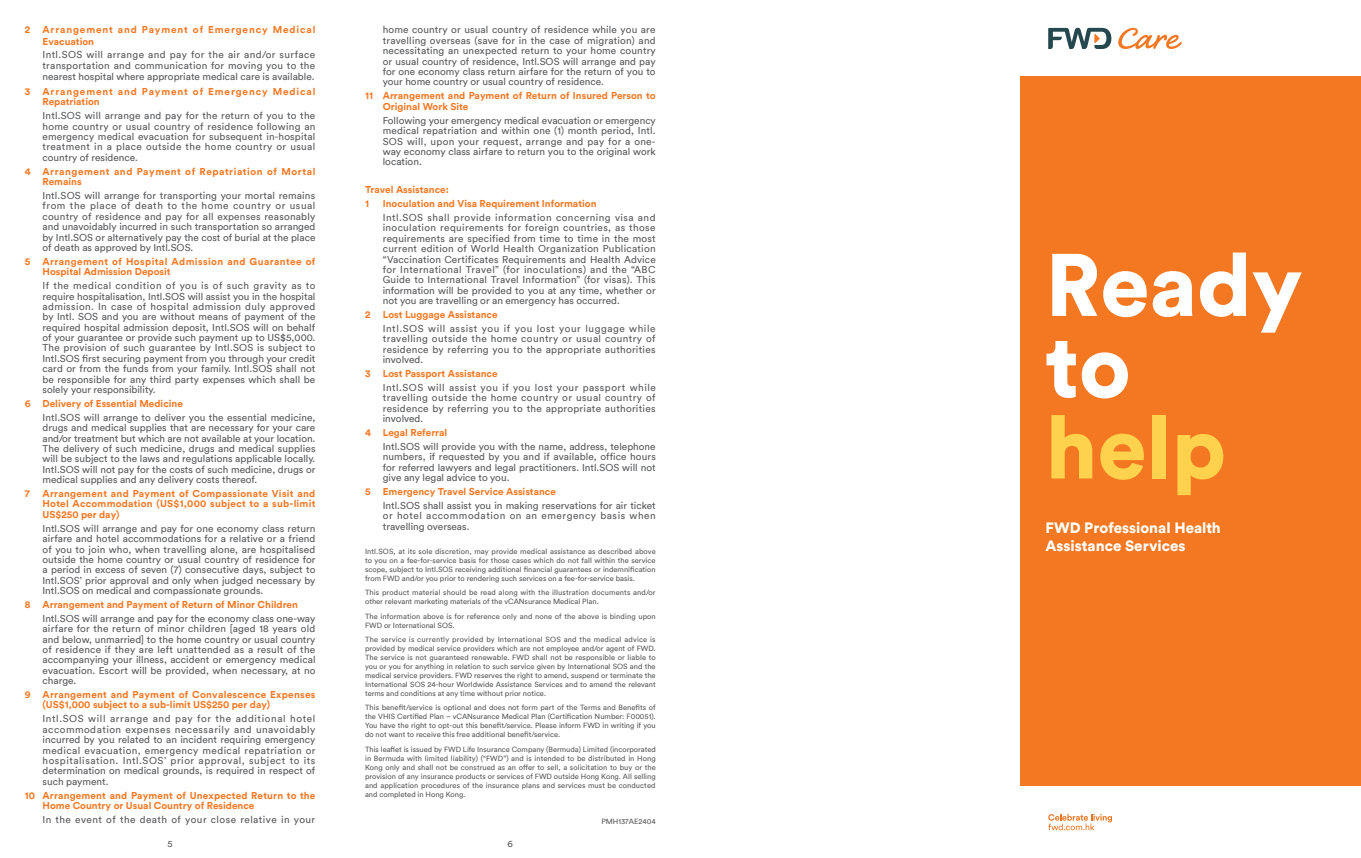
<style>
.page{position:relative;width:1361px;height:858px;background:#fff}
.page>*{position:absolute;margin:0;border:0;box-sizing:border-box;transform-origin:0 0}
.t1{font:900 87.5px "FWD Circular TT";color:#fff}
.t2{font:900 87.5px "FWD Circular TT";color:#fed24c}
.t3{font:900 15px "FWD Circular TT";color:#fff}
.t4{font:10px/10.4px "FWD Circular TT";color:#57585a;text-align:justify}
.t5{font:700 10px/10.4px "FWD Circular TT";color:#f47721}
.t6{font:700 10px/11.2px "FWD Circular TT";letter-spacing:.085em;color:#f47721}
.t7{font:700 10px/10.4px "FWD Circular TT";letter-spacing:.025em;color:#f47721}
.t8{font:700 10px/10.4px "FWD Circular TT";letter-spacing:.04em;color:#f47721}
.t9{font:700 10px/10.4px "FWD Circular TT";letter-spacing:.055em;color:#f47721}
.t10{font:10px "FWD Circular TT";letter-spacing:.045em;color:#57585a}
.t11{font:9.38px "FWD Circular TT";color:#57585a}
.t12{font:7.5px/9px "FWD Circular TT";color:#57585a;text-align:justify}
</style>
<div class="page">
<div style="left:1020px;top:76px;width:341px;height:710px;background:#f47721"></div>
<svg style="left:1048px;top:814px;width:64px;height:16px"></svg>
<svg style="left:1048px;top:28px;width:63px;height:21px"></svg>
<svg style="left:1118px;top:28px;width:63px;height:21px"></svg>
<p class="t6" style="left:43px;top:24px;width:274px;text-indent:-18px">2 Arrangement and Payment of Emergency Medical<br>Evacuation</p>
<p class="t4" style="left:43px;top:48px;width:274px;line-height:11.2px">Intl.SOS will arrange and pay for the air and/or surface transportation and communication for moving you to the nearest hospital where appropriate medical care is available.</p>
<p class="t6" style="left:43px;top:86px;width:274px;line-height:10.4px;text-indent:-18px">3 Arrangement and Payment of Emergency Medical<br>Repatriation</p>
<p class="t4" style="left:43px;top:110px;width:274px">Intl.SOS will arrange and pay for the return of you to the home country or usual country of residence following an emergency medical evacuation for subsequent in-hospital treatment in a place outside the home country or usual country of residence.</p>
<p class="t9" style="left:43px;top:166px;width:274px;text-indent:-18px">4 Arrangement and Payment of Repatriation of Mortal<br>Remains</p>
<p class="t4" style="left:43px;top:190px;width:274px">Intl.SOS will arrange for transporting your mortal remains from the place of death to the home country or usual country of residence and pay for all expenses reasonably and unavoidably incurred in such transportation so arranged by Intl.SOS or alternatively pay the cost of burial at the place of death as approved by Intl.SOS.</p>
<p class="t8" style="left:43px;top:256px;width:274px;text-indent:-18px">5 Arrangement of Hospital Admission and Guarantee of<br>Hospital Admission Deposit</p>
<p class="t4" style="left:43px;top:280px;width:274px">If the medical condition of you is of such gravity as to require hospitalisation, Intl.SOS will assist you in the hospital admission. In case of hospital admission duly approved by Intl. SOS and you are without means of payment of the required hospital admission deposit, Intl.SOS will on behalf of your guarantee or provide such payment up to US$5,000.<br>The provision of such guarantee by Intl.SOS is subject to Intl.SOS first securing payment from you through your credit card or from the funds from your family. Intl.SOS shall not be responsible for any third party expenses which shall be solely your responsibility.</p>
<p class="t5" style="left:25px;top:398px;width:160px">6 Delivery of Essential Medicine</p>
<p class="t4" style="left:43px;top:411px;width:274px">Intl.SOS will arrange to deliver you the essential medicine, drugs and medical supplies that are necessary for your care and/or treatment but which are not available at your location.<br>The delivery of such medicine, drugs and medical supplies will be subject to the laws and regulations applicable locally.<br>Intl.SOS will not pay for the costs of such medicine, drugs or medical supplies and any delivery costs thereof.</p>
<p class="t5" style="left:25px;top:488px;width:7px">7</p>
<p class="t5" style="left:43px;top:488px;width:274px;text-align:justify">Arrangement and Payment of Compassionate Visit and Hotel Accommodation (US$1,000 subject to a sub-limit US$250 per day)</p>
<p class="t4" style="left:43px;top:522px;width:274px">Intl.SOS will arrange and pay for one economy class return airfare and hotel accommodations for a relative or a friend of you to join who, when travelling alone, are hospitalised outside the home country or usual country of residence for a period in excess of seven (7) consecutive days, subject to Intl.SOS’ prior approval and only when judged necessary by Intl.SOS on medical and compassionate grounds.</p>
<p class="t5" style="left:25px;top:598px;width:275px">8 Arrangement and Payment of Return of Minor Children</p>
<p class="t4" style="left:43px;top:612px;width:275px">Intl.SOS will arrange and pay for the economy class one-way airfare for the return of minor children [aged 18 years old and below, unmarried] to the home country or usual country of residence if they are left unattended as a result of the accompanying your illness, accident or emergency medical evacuation. Escort will be provided, when necessary, at no charge.</p>
<p class="t7" style="left:43px;top:689px;width:274px;text-indent:-18px">9 Arrangement and Payment of Convalescence Expenses (US$1,000 subject to a sub-limit US$250 per day)</p>
<p class="t4" style="left:43px;top:713px;width:274px">Intl.SOS will arrange and pay for the additional hotel accommodation expenses necessarily and unavoidably incurred by you related to an incident requiring emergency medical evacuation, emergency medical repatriation or hospitalisation. Intl.SOS’ prior approval, subject to its determination on medical grounds, is required in respect of such payment.</p>
<p class="t5" style="left:43px;top:789px;width:274px;text-indent:-18px">10 Arrangement and Payment of Unexpected Return to the<br>Home Country or Usual Country of Residence</p>
<p class="t10" style="left:43px;top:812px;width:274px">In the event of the death of your close relative in your</p>
<p class="t4" style="left:383px;top:24px;width:274px">home country or usual country of residence while you are travelling overseas (save for in the case of migration) and necessitating an unexpected return to your home country or usual country of residence, Intl.SOS will arrange and pay for one economy class return airfare for the return of you to your home country or usual country of residence.</p>
<p class="t5" style="left:383px;top:90px;width:274px;text-indent:-18px">11 Arrangement and Payment of Return of Insured Person to<br>Original Work Site</p>
<p class="t4" style="left:383px;top:115px;width:275px">Following your emergency medical evacuation or emergency medical repatriation and within one (1) month period, Intl.<br>SOS will, upon your request, arrange and pay for a one&shy;way economy class airfare to return you to the original work location.</p>
<p class="t5" style="left:365px;top:184px;width:85px">Travel Assistance:</p>
<p class="t5" style="left:365px;top:198px;width:5px">1</p>
<p class="t5" style="left:383px;top:198px;width:215px">Inoculation and Visa Requirement Information</p>
<p class="t4" style="left:383px;top:212px;width:274px">Intl.SOS shall provide information concerning visa and inoculation requirements for foreign countries, as those requirements are specified from time to time in the most current edition of World Health Organization Publication “Vaccination Certificates Requirements and Health Advice for International Travel” (for inoculations) and the “ABC Guide to International Travel Information” (for visas). This information will be provided to you at any time, whether or not you are travelling or an emergency has occurred.</p>
<p class="t5" style="left:365px;top:309px;width:134px">2 Lost Luggage Assistance</p>
<p class="t4" style="left:383px;top:323px;width:274px">Intl.SOS will assist you if you lost your luggage while travelling outside the home country or usual country of residence by referring you to the appropriate authorities involved.</p>
<p class="t5" style="left:365px;top:368px;width:134px">3 Lost Passport Assistance</p>
<p class="t4" style="left:383px;top:382px;width:274px">Intl.SOS will assist you if you lost your passport while travelling outside the home country or usual country of residence by referring you to the appropriate authorities involved.</p>
<p class="t5" style="left:365px;top:427px;width:84px">4 Legal Referral</p>
<p class="t4" style="left:383px;top:440px;width:275px">Intl.SOS will provide you with the name, address, telephone numbers, if requested by you and if available, office hours for referred lawyers and legal practitioners. Intl.SOS will not give any legal advice to you.</p>
<p class="t5" style="left:365px;top:486px;width:192px">5 Emergency Travel Service Assistance</p>
<p class="t4" style="left:383px;top:499px;width:274px">Intl.SOS shall assist you in making reservations for air ticket or hotel accommodation on an emergency basis when travelling overseas.</p>
<p class="t12" style="left:365px;top:546px;width:292px">Intl.SOS, at its sole discretion, may provide medical assistance as described above to you on a fee-for-service basis for those cases which do not fall within the service scope, subject to Intl.SOS receiving additional financial guarantees or indemnification from FWD and/or you prior to rendering such services on a fee-for-service basis.</p>
<p class="t12" style="left:365px;top:588px;width:292px">This product material should be read along with the illustration documents and/or other relevant marketing materials of the vCANsurance Medical Plan.</p>
<p class="t12" style="left:365px;top:611px;width:292px">The information above is for reference only and none of the above is binding upon<br>FWD or International SOS.</p>
<p class="t12" style="left:365px;top:634px;width:292px">The service is currently provided by International SOS and the medical advice is provided by medical service providers which are not employee and/or agent of FWD.<br>The service is not guaranteed renewable. FWD shall not be responsible or liable to you or you for anything in relation to such service given by International SOS and the medical service providers. FWD reserves the right to amend, suspend or terminate the International SOS 24-hour Worldwide Assistance Services and to amend the relevant terms and conditions at any time without prior notice.</p>
<p class="t12" style="left:365px;top:702px;width:292px">This benefit/service is optional and does not form part of the Terms and Benefits of the VHIS Certified Plan – vCANsurance Medical Plan (Certification Number: F00051).<br>You have the right to opt-out this benefit/service. Please inform FWD in writing if you do not want to receive this free additional benefit/service.</p>
<p class="t12" style="left:365px;top:744px;width:292px">This leaflet is issued by FWD Life Insurance Company (Bermuda) Limited (incorporated in Bermuda with limited liability) (“FWD”) and is intended to be distributed in Hong Kong only and shall not be construed as an offer to sell, a solicitation to buy or the provision of any insurance products or services of FWD outside Hong Kong. All selling and application procedures of the insurance plans and services must be conducted and completed in Hong Kong.</p>
<p class="t12" style="left:601px;top:816px;width:56px">PMH137AE2404</p>
<p class="t11" style="left:168px;top:837px;width:7px">5</p>
<p class="t11" style="left:508px;top:837px;width:7px">6</p>
<p class="t1" style="left:1045px;top:224px;width:258px">Ready</p>
<p class="t1" style="left:1045px;top:305px;width:87px">to</p>
<p class="t2" style="left:1045px;top:386px;width:182px">help</p>
<p class="t3" style="left:1045px;top:517px;width:177px">FWD Professional Health</p>
<p class="t3" style="left:1045px;top:535px;width:142px">Assistance Services</p>
</div>
